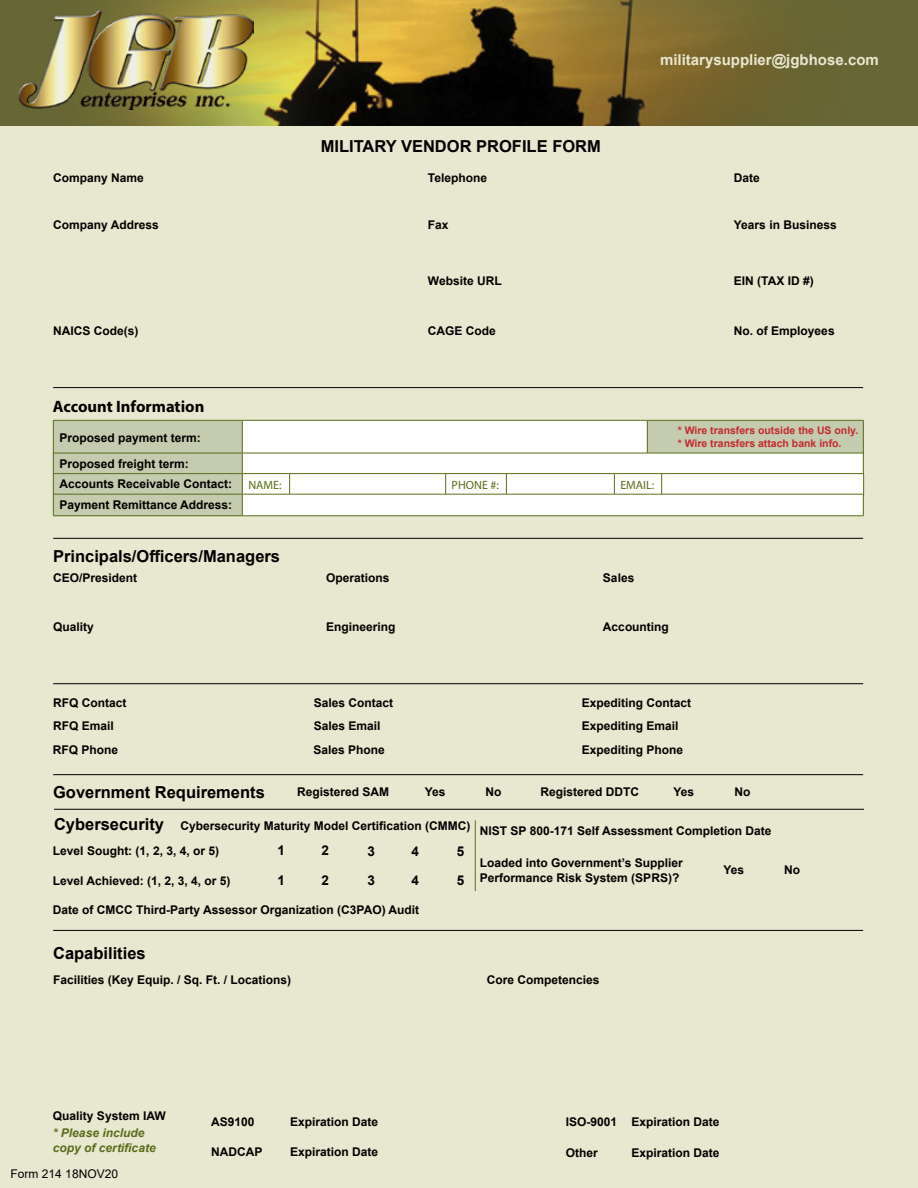
<style>
.page{position:relative;width:918px;height:1188px;background:#fff}
.page>*{position:absolute;margin:0;border:0;box-sizing:border-box;transform-origin:0 0}
.t1{font:700 16.5px "Arial";color:#000}
.t2{font:700 16.5px "Myriad Pro";color:#000}
.t3{font:700 15px "Arial";color:#e8e7d0}
.t4{font:700 13.5px "Arial";color:#000}
.t5{font:700 12px/23.2px "Arial";color:#000}
.t6{font:italic 700 12px/15px "Arial";color:#596c18}
.t7{font:12px "Myriad Pro";color:#596c18}
.t8{font:12px "Arial";color:#000}
.t9{font:700 10.5px/12.6px "Arial";color:#c32a2e}
.s1{font-size:16.5px}
</style>
<div class="page">
<div style="left:0;top:110px;width:918px;height:1078px;background:#e8e7d0"></div>
<img style="left:0;top:0;width:918px;height:125px">
<img style="left:18px;top:11px;width:236px;height:99px">
<hr style="left:53px;top:774px;width:810px;height:1px;background:#000">
<hr style="left:53px;top:538px;width:810px;height:1px;background:#000">
<hr style="left:53px;top:930px;width:810px;height:1px;background:#000">
<svg style="left:53px;top:420px;width:811px;height:95px;background:#e5e8db"></svg>
<hr style="left:53px;top:515px;width:189px;height:1px;background:#596c18">
<hr style="left:242px;top:515px;width:622px;height:1px;background:#596c18">
<hr style="left:53px;top:387px;width:810px;height:1px;background:#000">
<hr style="left:53px;top:683px;width:810px;height:1px;background:#000">
<hr style="left:54px;top:809px;width:810px;height:1px;background:#000">
<hr style="left:475px;top:820px;width:1px;height:71px;background:#596c18">
<p class="t3" style="left:660px;top:49px;width:220px">militarysupplier@jgbhose.com</p>
<h1 class="t1" style="left:321px;top:134px;width:282px">MILITARY VENDOR PROFILE FORM</h1>
<p class="t5" style="left:53px;top:166px;width:92px">Company Name</p>
<p class="t5" style="left:53px;top:213px;width:107px">Company Address</p>
<p class="t5" style="left:428px;top:166px;width:61px">Telephone</p>
<p class="t5" style="left:428px;top:213px;width:22px">Fax</p>
<p class="t5" style="left:734px;top:166px;width:28px">Date</p>
<p class="t5" style="left:734px;top:213px;width:104px">Years in Business</p>
<p class="t5" style="left:428px;top:270px;width:75px">Website URL</p>
<p class="t5" style="left:734px;top:270px;width:81px">EIN (TAX ID #)</p>
<p class="t5" style="left:53px;top:319px;width:87px">NAICS Code(s)</p>
<p class="t5" style="left:428px;top:319px;width:70px">CAGE Code</p>
<p class="t5" style="left:734px;top:319px;width:102px">No. of Employees</p>
<h1 class="t2" style="left:53px;top:396px;width:153px">Account Information</h1>
<p class="t5" style="left:59px;top:424px;width:143px;line-height:26.2px">Proposed payment term:<br>Proposed freight term:</p>
<p class="t5" style="left:59px;top:473px;width:174px">Accounts Receivable Contact:</p>
<p class="t7" style="left:248px;top:477px;width:35px">NAME:</p>
<p class="t7" style="left:452px;top:477px;width:49px">PHONE #:</p>
<p class="t7" style="left:620px;top:477px;width:35px">EMAIL:</p>
<p class="t5" style="left:59px;top:493px;width:174px">Payment Remittance Address:</p>
<p class="t9" style="left:678px;top:425px;width:182px">* Wire transfers outside the US only. * Wire transfers attach bank info.</p>
<h1 class="t1" style="left:53px;top:545px;width:228px">Principals/Officers/Managers</h1>
<p class="t5" style="left:53px;top:567px;width:86px">CEO/President</p>
<p class="t5" style="left:326px;top:567px;width:65px">Operations</p>
<p class="t5" style="left:603px;top:567px;width:33px">Sales</p>
<p class="t5" style="left:53px;top:615px;width:42px">Quality</p>
<p class="t5" style="left:326px;top:615px;width:71px">Engineering</p>
<p class="t5" style="left:603px;top:615px;width:67px">Accounting</p>
<p class="t5" style="left:53px;top:691px;width:75px">RFQ Contact<br>RFQ Email<br>RFQ Phone</p>
<p class="t5" style="left:314px;top:691px;width:81px">Sales Contact<br>Sales Email<br>Sales Phone</p>
<p class="t5" style="left:582px;top:691px;width:111px">Expediting Contact<br>Expediting Email<br>Expediting Phone</p>
<h1 class="t1" style="left:53px;top:781px;width:213px">Government Requirements</h1>
<p class="t5" style="left:297px;top:781px;width:94px">Registered SAM</p>
<p class="t5" style="left:425px;top:781px;width:22px">Yes</p>
<p class="t5" style="left:486px;top:781px;width:17px">No</p>
<p class="t5" style="left:541px;top:781px;width:100px">Registered DDTC</p>
<p class="t5" style="left:674px;top:781px;width:22px">Yes</p>
<p class="t5" style="left:734px;top:781px;width:17px">No</p>
<p class="t5" style="left:53px;top:814px;width:419px;line-height:24.9px"><span class="s1">Cybersecurity</span> Cybersecurity Maturity Model Certification (CMMC)<br>Level Sought: (1, 2, 3, 4, or 5)</p>
<p class="t4" style="left:277px;top:841px;width:9px">1</p>
<p class="t4" style="left:321px;top:841px;width:9px">2</p>
<p class="t4" style="left:368px;top:841px;width:9px">3</p>
<p class="t4" style="left:411px;top:841px;width:9px">4</p>
<p class="t4" style="left:457px;top:841px;width:9px">5</p>
<p class="t5" style="left:53px;top:869px;width:179px">Level Achieved: (1, 2, 3, 4, or 5)</p>
<p class="t4" style="left:277px;top:871px;width:9px">1</p>
<p class="t4" style="left:321px;top:871px;width:9px">2</p>
<p class="t4" style="left:368px;top:871px;width:9px">3</p>
<p class="t4" style="left:411px;top:871px;width:9px">4</p>
<p class="t4" style="left:457px;top:871px;width:9px">5</p>
<p class="t5" style="left:53px;top:898px;width:368px">Date of CMCC Third-Party Assessor Organization (C3PAO) Audit</p>
<p class="t5" style="left:480px;top:819px;width:293px">NIST SP 800-171 Self Assessment Completion Date</p>
<p class="t5" style="left:480px;top:855px;width:204px;line-height:15px">Loaded into Government’s Supplier<br>Performance Risk System (SPRS)?</p>
<p class="t5" style="left:723px;top:858px;width:22px">Yes</p>
<p class="t5" style="left:784px;top:858px;width:17px">No</p>
<h1 class="t1" style="left:53px;top:941px;width:94px">Capabilities</h1>
<p class="t5" style="left:53px;top:969px;width:240px">Facilities (Key Equip. / Sq. Ft. / Locations)</p>
<p class="t5" style="left:487px;top:969px;width:114px">Core Competencies</p>
<p class="t5" style="left:53px;top:1104px;width:114px">Quality System IAW</p>
<p class="t6" style="left:53px;top:1126px;width:104px">* Please include copy of certificate</p>
<p class="t8" style="left:11px;top:1166px;width:109px">Form 214 18NOV20</p>
<p class="t5" style="left:211px;top:1110px;width:45px">AS9100</p>
<p class="t5" style="left:211px;top:1140px;width:53px">NADCAP</p>
<p class="t5" style="left:290px;top:1110px;width:90px">Expiration Date</p>
<p class="t5" style="left:290px;top:1140px;width:90px">Expiration Date</p>
<p class="t5" style="left:566px;top:1110px;width:53px">ISO-9001</p>
<p class="t5" style="left:566px;top:1141px;width:34px">Other</p>
<p class="t5" style="left:631px;top:1110px;width:90px">Expiration Date</p>
<p class="t5" style="left:631px;top:1141px;width:90px">Expiration Date</p>
</div>
